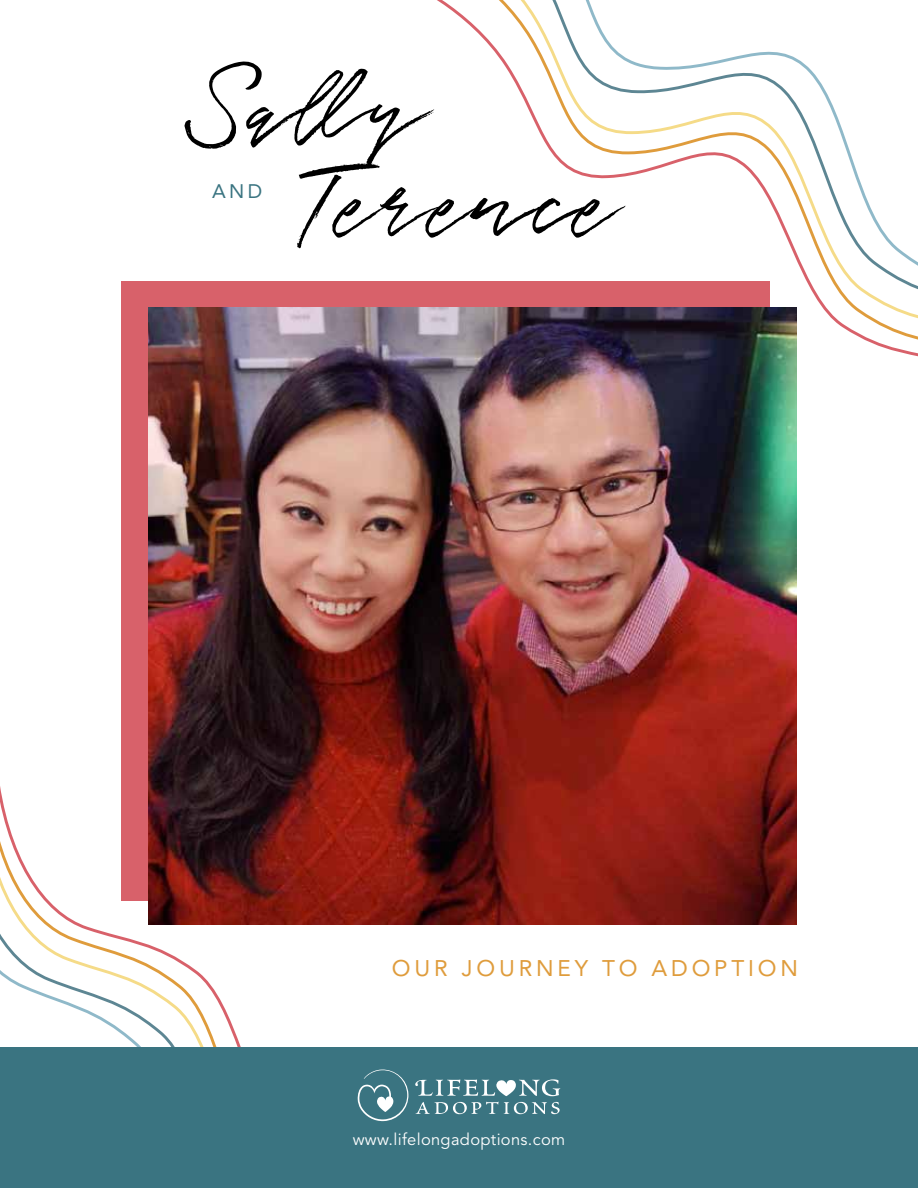
<style>
.page{position:relative;width:918px;height:1188px;background:#fff}
.page>*{position:absolute;margin:0;border:0;box-sizing:border-box;transform-origin:0 0}
.t1{font:169.5px "Riverside Avenue";color:#000}
.t2{font:22.5px "Avenir LT Std";letter-spacing:.17em;color:#df9c3c}
.t3{font:19.5px "Avenir LT Std";color:#3a7481}
.t4{font:16.5px "Avenir LT Std";letter-spacing:.02em;color:#fff}
</style>
<div class="page">
<svg style="left:0;top:579px;width:552px;height:469px"></svg>
<div style="left:122px;top:281px;width:648px;height:620px;background:#d8616a"></div>
<div style="left:0;top:1048px;width:918px;height:140px;background:#3a7481"></div>
<img style="left:149px;top:308px;width:648px;height:617px">
<svg style="left:415px;top:1102px;width:145px;height:12px"></svg>
<svg style="left:358px;top:1070px;width:51px;height:51px"></svg>
<svg style="left:415px;top:1079px;width:145px;height:17px"></svg>
<svg style="left:401px;top:307px;width:396px;height:404px;background:#603c3b"></svg>
<svg style="left:428px;top:307px;width:369px;height:400px;background:#671f1a"></svg>
<svg style="left:433px;top:0;width:23px;height:689px"></svg>
<img style="left:456px;top:0;width:462px;height:696px">
<h1 class="t1" style="left:192px;top:-29px;width:240px">Sally</h1>
<h1 class="t1" style="left:300px;top:68px;width:320px">Terence</h1>
<p class="t3" style="left:212px;top:180px;width:51px">AND</p>
<h2 class="t2" style="left:392px;top:955px;width:408px">OUR JOURNEY TO ADOPTION</h2>
<p class="t4" style="left:353px;top:1130px;width:214px">www.lifelongadoptions.com</p>
</div>
